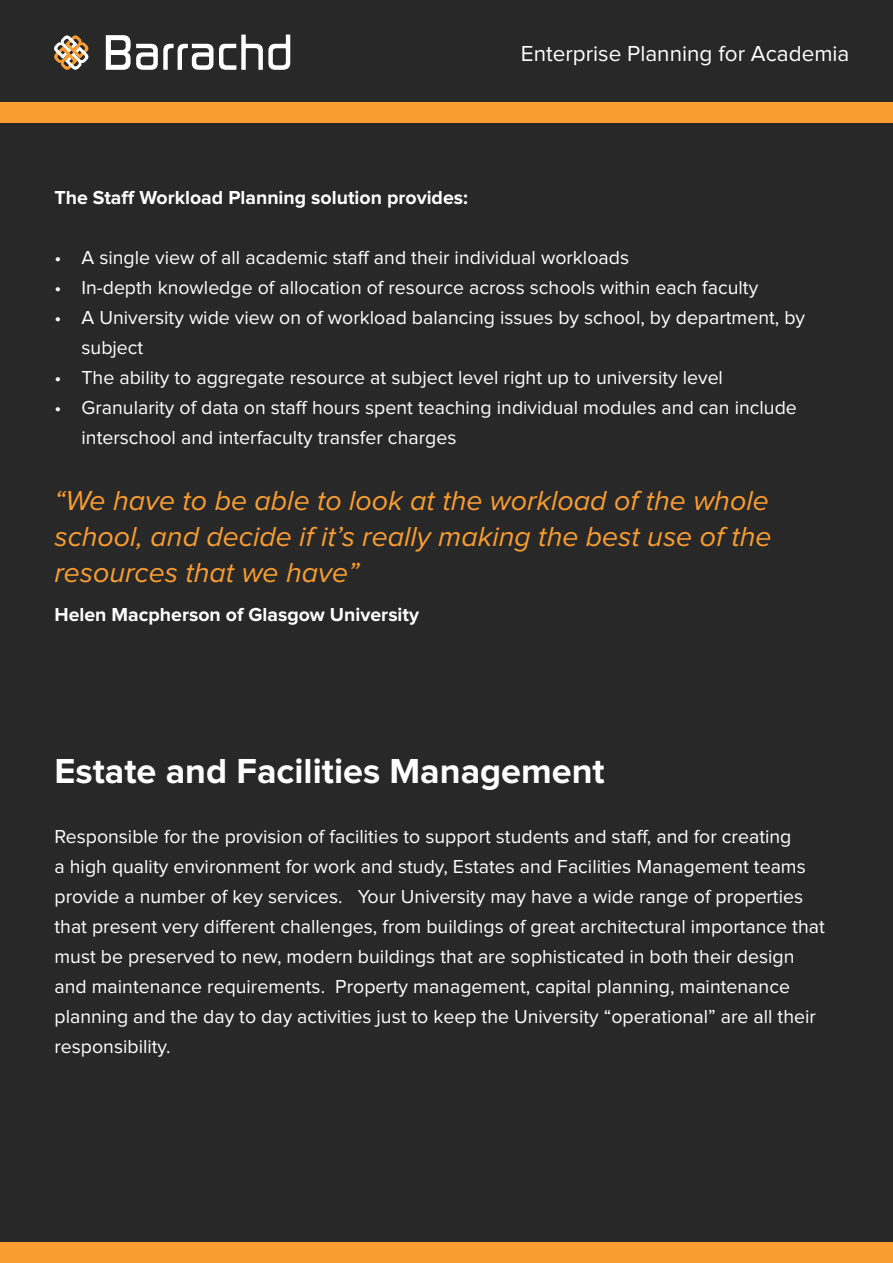
<style>
.page{position:relative;width:893px;height:1263px;background:#282829}
.page>*{position:absolute;margin:0;border:0;box-sizing:border-box;transform-origin:0 0}
.t1{font:700 36px "Proxima Nova";color:#fff}
.t2{font:italic 28.5px/36px "Proxima Nova";color:#f99d31;text-align:justify}
.t3{font:22.5px "Proxima Nova";color:#fff}
.t4{font:19.5px/30px "Proxima Nova";color:#fff}
.t5{font:700 19.5px "Proxima Nova";color:#fff}
</style>
<div class="page">
<div style="left:0;top:1242px;width:893px;height:21px;background:#f99d31"></div>
<div style="left:0;top:102px;width:893px;height:21px;background:#f99d31"></div>
<svg style="left:106px;top:35px;width:107px;height:35px"></svg>
<svg style="left:219px;top:35px;width:71px;height:35px"></svg>
<svg style="left:54px;top:35px;width:35px;height:35px"></svg>
<p class="t5" style="left:55px;top:186px;width:415px">The Staff Workload Planning solution provides:</p>
<p class="t3" style="left:521px;top:41px;width:330px">Enterprise Planning for Academia</p>
<p class="t4" style="left:55px;top:243px;width:576px">• A single view of all academic staff and their individual workloads</p>
<p class="t4" style="left:55px;top:273px;width:705px">• In-depth knowledge of allocation of resource across schools within each faculty</p>
<p class="t4" style="left:82px;top:303px;width:725px;text-indent:-27px">• A University wide view on of workload balancing issues by school, by department, by subject</p>
<p class="t4" style="left:55px;top:363px;width:670px">• The ability to aggregate resource at subject level right up to university level</p>
<p class="t4" style="left:82px;top:393px;width:717px;text-indent:-27px">• Granularity of data on staff hours spent teaching individual modules and can include interschool and interfaculty transfer charges</p>
<h2 class="t2" style="left:55px;top:483px;width:719px">“We have to be able to look at the workload of the whole school, and decide if it’s really making the best use of the resources that we have”</h2>
<p class="t5" style="left:55px;top:603px;width:366px">Helen Macpherson of Glasgow University</p>
<h1 class="t1" style="left:55px;top:750px;width:552px">Estate and Facilities Management</h1>
<p class="t4" style="left:55px;top:822px;width:772px">Responsible for the provision of facilities to support students and staff, and for creating<br>a high quality environment for work and study, Estates and Facilities Management teams provide a number of key services. Your University may have a wide range of properties that present very different challenges, from buildings of great architectural importance that must be preserved to new, modern buildings that are sophisticated in both their design and maintenance requirements. Property management, capital planning, maintenance planning and the day to day activities just to keep the University “operational” are all their responsibility.</p>
</div>
